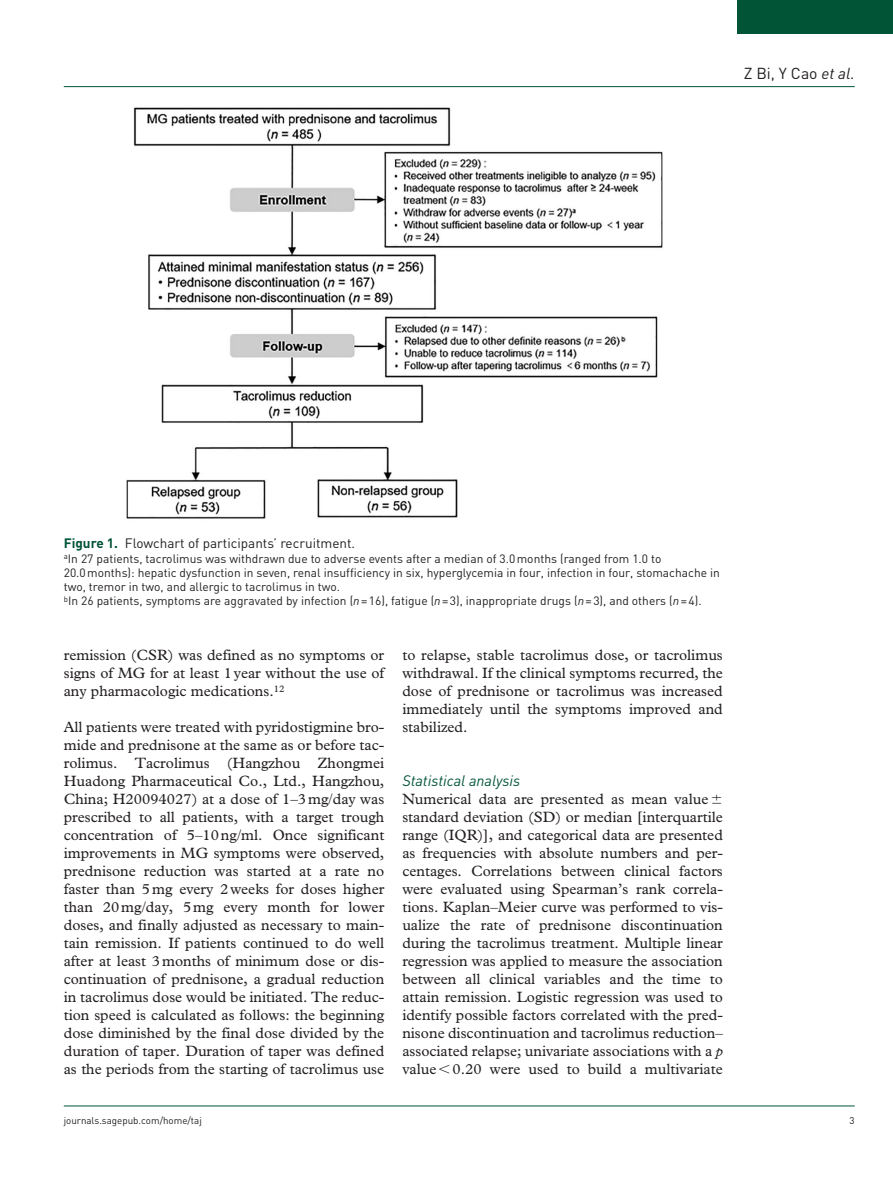
<style>
.page{position:relative;width:893px;height:1191px;background:#fff}
.page>*{position:absolute;margin:0;border:0;box-sizing:border-box;transform-origin:0 0}
.t1{font:15.75px "DIN";color:#231f20}
.t2{font:15px/18px "Plantin Std";color:#231f20;text-align:justify}
.t3{font:italic 15px "DIN";color:#015436}
.t4{font:13.5px "DIN";color:#231f20}
.t5{font:12px/14.2px "DIN";color:#231f20}
.t6{font:9.75px "DIN";color:#231f20}
.s1{font-style:italic}
.s2{font-weight:700;color:#015436}
</style>
<div class="page">
<hr style="left:64px;top:86px;width:791px;height:1px;background:#015436">
<hr style="left:64px;top:1105px;width:791px;height:1px;background:#015436">
<div style="left:738px;top:0;width:155px;height:34px;background:#015436"></div>
<img style="left:126px;top:107px;width:537px;height:412px">
<p class="t1" style="left:744px;top:63px;width:113px">Z Bi, Y Cao <span class="s1">et al.</span></p>
<p class="t4" style="left:64px;top:535px;width:293px"><span class="s2">Figure 1.</span> Flowchart of participants’ recruitment.</p>
<p class="t5" style="left:64px;top:551px;width:658px"><sup>a</sup>In 27 patients, tacrolimus was withdrawn due to adverse events after a median of 3.0months (ranged from 1.0 to 20.0months): hepatic dysfunction in seven, renal insufficiency in six, hyperglycemia in four, infection in four, stomachache in two, tremor in two, and allergic to tacrolimus in two.<br><sup>b</sup>In 26 patients, symptoms are aggravated by infection (<span class="s1">n</span>=16), fatigue (<span class="s1">n</span>=3), inappropriate drugs (<span class="s1">n</span>=3), and others (<span class="s1">n</span>=4).</p>
<p class="t2" style="left:64px;top:646px;width:322px">remission (CSR) was defined as no symptoms or signs of MG for at least 1year without the use of any pharmacologic medications.<sup>12</sup></p>
<p class="t2" style="left:64px;top:718px;width:322px">All patients were treated with pyridostigmine bro&shy;mide and prednisone at the same as or before tac&shy;rolimus. Tacrolimus (Hangzhou Zhongmei Huadong Pharmaceutical Co., Ltd., Hangzhou, China; H20094027) at a dose of 1–3mg/day was prescribed to all patients, with a target trough concentration of 5–10ng/ml. Once significant improvements in MG symptoms were observed, prednisone reduction was started at a rate no faster than 5mg every 2weeks for doses higher than 20mg/day, 5mg every month for lower doses, and finally adjusted as necessary to main&shy;tain remission. If patients continued to do well after at least 3months of minimum dose or dis&shy;continuation of prednisone, a gradual reduction in tacrolimus dose would be initiated. The reduc&shy;tion speed is calculated as follows: the beginning dose diminished by the final dose divided by the duration of taper. Duration of taper was defined as the periods from the starting of tacrolimus use</p>
<p class="t2" style="left:402px;top:646px;width:322px">to relapse, stable tacrolimus dose, or tacrolimus withdrawal. If the clinical symptoms recurred, the dose of prednisone or tacrolimus was increased immediately until the symptoms improved and stabilized.</p>
<p class="t3" style="left:402px;top:771px;width:119px">Statistical analysis</p>
<p class="t2" style="left:402px;top:790px;width:322px;text-align:left">Numerical data are presented as mean value standard deviation (SD) or median [interquartile range (IQR)], and categorical data are presented as frequencies with absolute numbers and per&shy;centages. Correlations between clinical factors were evaluated using Spearman’s rank correla&shy;tions. Kaplan–Meier curve was performed to vis&shy;ualize the rate of prednisone discontinuation during the tacrolimus treatment. Multiple linear regression was applied to measure the association between all clinical variables and the time to attain remission. Logistic regression was used to identify possible factors correlated with the pred&shy;nisone discontinuation and tacrolimus reduction– associated relapse; univariate associations with a <span class="s1">p </span>value 0.20 were used to build a multivariate</p>
<p class="t6" style="left:64px;top:1114px;width:140px">journals.sagepub.com/home/taj</p>
<p class="t6" style="left:850px;top:1114px;width:7px">3</p>
</div>
